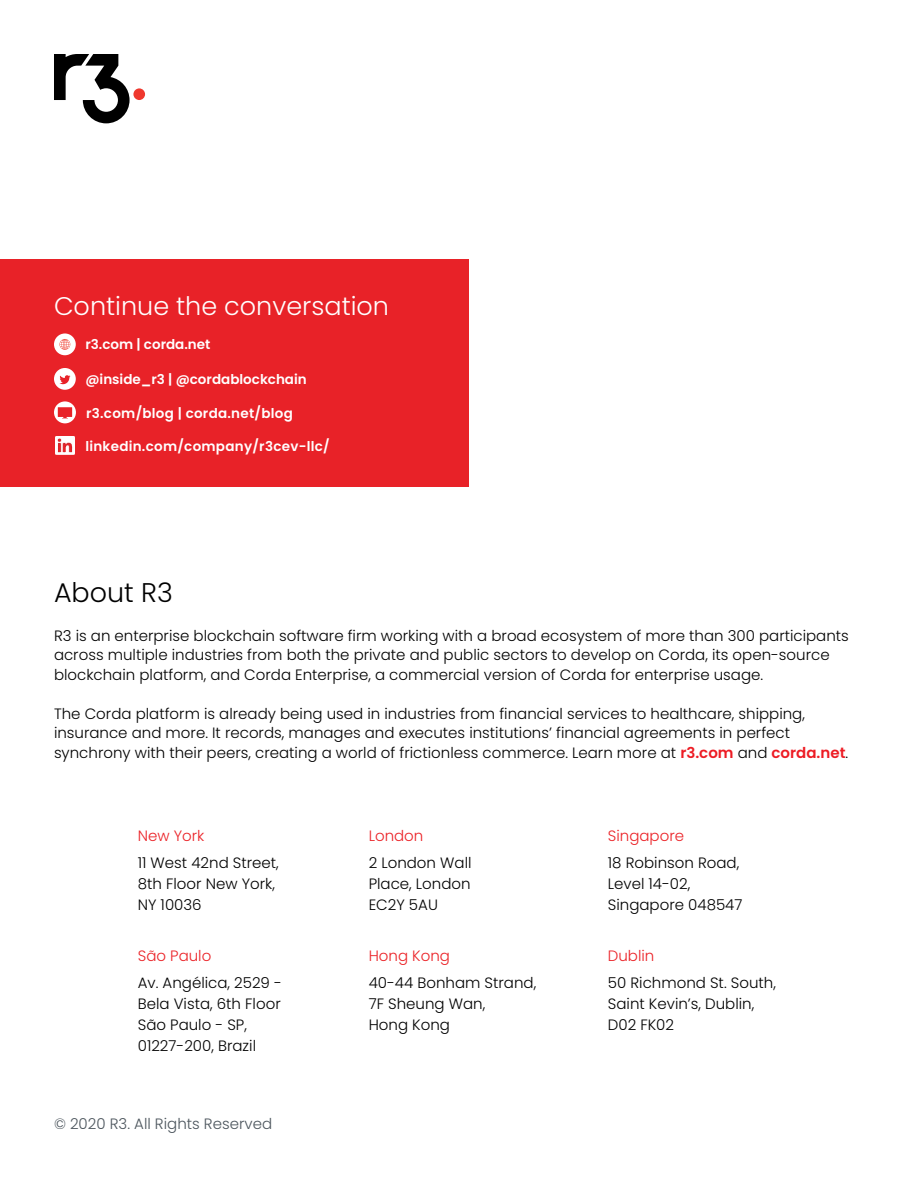
<style>
.page{position:relative;width:918px;height:1188px;background:#fff}
.page>*{position:absolute;margin:0;border:0;box-sizing:border-box;transform-origin:0 0}
.t1{font:300 27px "Poppins";color:#000}
.t2{font:300 25.5px "Poppins";color:#fff}
.t3{font:300 15px/21px "Poppins";color:#000}
.t4{font:300 15px "Poppins";color:#eb2227}
.t5{font:300 15px "Poppins";color:#4c555d}
.t6{font:600 13.5px "Poppins";letter-spacing:.02em;color:#fff}
.t7{font:600 13.5px "Poppins";color:#fff}
.s1{font-weight:600;color:#ed1c24}
</style>
<div class="page">
<div style="left:133px;top:88px;width:12px;height:12px;background:#ef382e;border-radius:50%"></div>
<svg style="left:54px;top:54px;width:76px;height:69px"></svg>
<div style="left:0;top:259px;width:469px;height:228px;background:#e82228"></div>
<div style="left:54px;top:333px;width:22px;height:22px;background:#fff;border-radius:50%"></div>
<svg style="left:59px;top:339px;width:11px;height:11px"></svg>
<svg style="left:54px;top:368px;width:22px;height:22px"></svg>
<svg style="left:54px;top:401px;width:22px;height:22px"></svg>
<img style="left:56px;top:436px;width:18px;height:19px">
<h2 class="t2" style="left:54px;top:291px;width:337px">Continue the conversation</h2>
<p class="t7" style="left:85px;top:337px;width:127px">r3.com | corda.net</p>
<p class="t7" style="left:85px;top:371px;width:223px">@inside_r3 | @cordablockchain</p>
<p class="t6" style="left:86px;top:406px;width:208px">r3.com/blog | corda.net/blog</p>
<p class="t6" style="left:85px;top:439px;width:246px">linkedin.com/company/r3cev-llc/</p>
<h1 class="t1" style="left:54px;top:576px;width:120px">About R3</h1>
<p class="t3" style="left:54px;top:626px;width:796px;line-height:19.5px">R3 is an enterprise blockchain software firm working with a broad ecosystem of more than 300 participants across multiple industries from both the private and public sectors to develop on Corda, its open-source blockchain platform, and Corda Enterprise, a commercial version of Corda for enterprise usage.</p>
<p class="t3" style="left:54px;top:704px;width:796px;line-height:19.5px">The Corda platform is already being used in industries from financial services to healthcare, shipping, insurance and more. It records, manages and executes institutions’ financial agreements in perfect synchrony with their peers, creating a world of frictionless commerce. Learn more at <span class="s1">r3.com</span> and <span class="s1">corda.net</span>.</p>
<p class="t4" style="left:138px;top:827px;width:68px">New York</p>
<p class="t3" style="left:138px;top:853px;width:143px">11 West 42nd Street,<br>8th Floor New York,<br>NY 10036</p>
<p class="t4" style="left:138px;top:947px;width:75px">São Paulo</p>
<p class="t3" style="left:138px;top:972px;width:146px">Av. Angélica, 2529 -<br>Bela Vista, 6th Floor<br>São Paulo - SP,<br>01227-200, Brazil</p>
<p class="t5" style="left:54px;top:1115px;width:220px">© 2020 R3. All Rights Reserved</p>
<p class="t4" style="left:369px;top:827px;width:56px">London</p>
<p class="t3" style="left:369px;top:853px;width:104px;text-align:justify">2 London Wall Place, London EC2Y 5AU</p>
<p class="t4" style="left:369px;top:947px;width:83px">Hong Kong</p>
<p class="t3" style="left:369px;top:972px;width:169px">40-44 Bonham Strand,<br>7F Sheung Wan,<br>Hong Kong</p>
<p class="t4" style="left:608px;top:827px;width:78px">Singapore</p>
<p class="t3" style="left:608px;top:853px;width:136px">18 Robinson Road,<br>Level 14-02,<br>Singapore 048547</p>
<p class="t4" style="left:608px;top:947px;width:48px">Dublin</p>
<p class="t3" style="left:608px;top:972px;width:170px">50 Richmond St. South,<br>Saint Kevin’s, Dublin,<br>D02 FK02</p>
</div>
